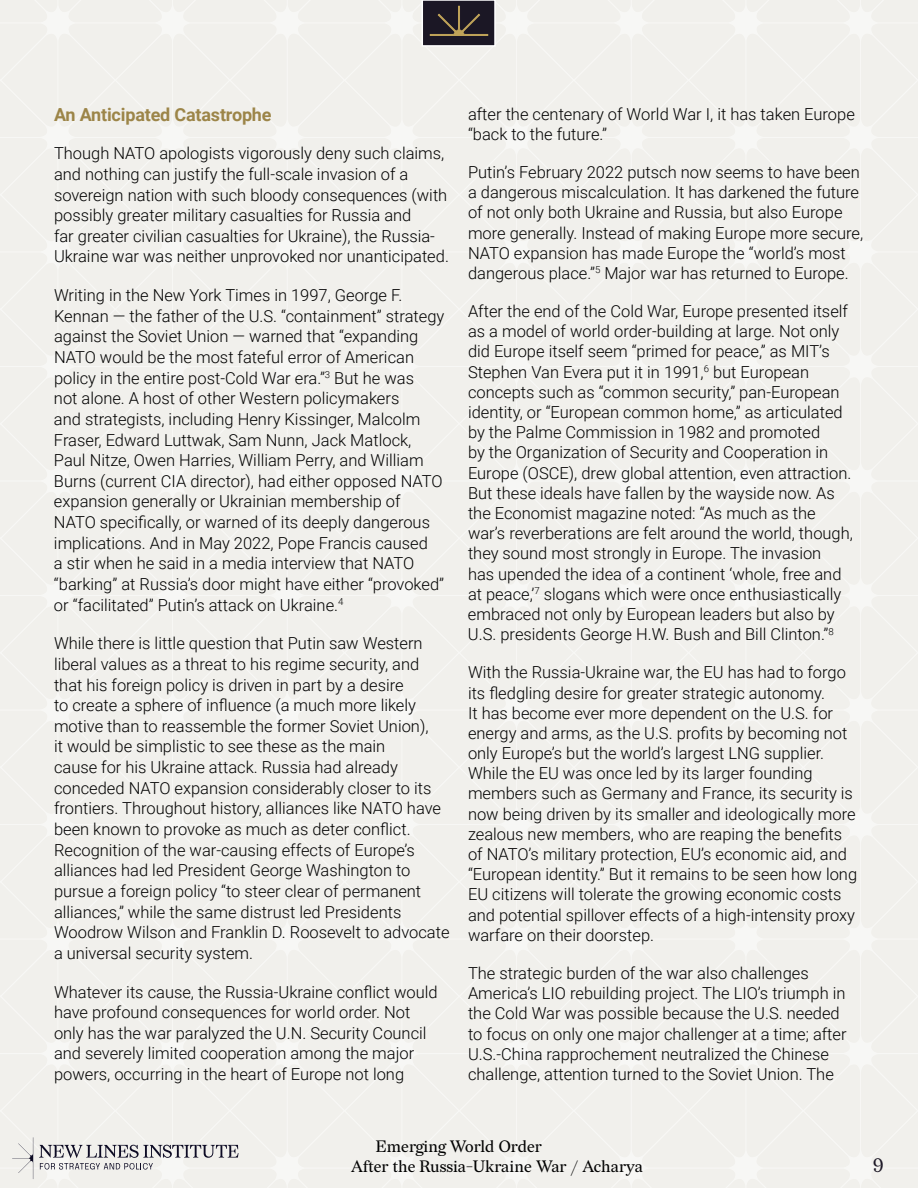
<style>
.page{position:relative;width:918px;height:1188px;background:#f1f0ec}
.page>*{position:absolute;margin:0;border:0;box-sizing:border-box;transform-origin:0 0}
.t1{font:19.5px "Redaction";color:#1b1725}
.t2{font:700 18px "Roboto";letter-spacing:-.01em;color:#9c8548}
.t3{font:300 16.5px/20.2px "Roboto";color:#000}
.t4{font:16.5px "Redaction";color:#000}
</style>
<div class="page">
<div style="left:422px;top:0;width:73px;height:46px;background:#1b1725"></div>
<div style="left:422px;top:0;width:74px;height:47px;border:2px solid #fff"></div>
<svg style="left:429px;top:5px;width:60px;height:31px"></svg>
<svg style="left:12px;top:1137px;width:21px;height:42px"></svg>
<svg style="left:39px;top:1145px;width:200px;height:25px"></svg>
<p class="t2" style="left:54px;top:102px;width:219px">An Anticipated Catastrophe</p>
<p class="t3" style="left:54px;top:142px;width:396px;line-height:20.7px">Though NATO apologists vigorously deny such claims, and nothing can justify the full-scale invasion of a sovereign nation with such bloody consequences (with possibly greater military casualties for Russia and<br>far greater civilian casualties for Ukraine), the Russia-Ukraine war was neither unprovoked nor unanticipated.</p>
<p class="t3" style="left:54px;top:284px;width:392px;line-height:20.7px">Writing in the New York Times in 1997, George F.<br>Kennan — the father of the U.S. “containment” strategy against the Soviet Union — warned that “expanding NATO would be the most fateful error of American policy in the entire post-Cold War era.”<sup>3</sup> But he was<br>not alone. A host of other Western policymakers<br>and strategists, including Henry Kissinger, Malcolm Fraser, Edward Luttwak, Sam Nunn, Jack Matlock, Paul Nitze, Owen Harries, William Perry, and William Burns (current CIA director), had either opposed NATO expansion generally or Ukrainian membership of NATO specifically, or warned of its deeply dangerous implications. And in May 2022, Pope Francis caused<br>a stir when he said in a media interview that NATO “barking” at Russia’s door might have either “provoked” or “facilitated” Putin’s attack on Ukraine.<sup>4</sup></p>
<p class="t3" style="left:54px;top:632px;width:397px;line-height:20.7px">While there is little question that Putin saw Western liberal values as a threat to his regime security, and that his foreign policy is driven in part by a desire<br>to create a sphere of influence (a much more likely motive than to reassemble the former Soviet Union),<br>it would be simplistic to see these as the main<br>cause for his Ukraine attack. Russia had already conceded NATO expansion considerably closer to its frontiers. Throughout history, alliances like NATO have been known to provoke as much as deter conflict.<br>Recognition of the war-causing effects of Europe’s alliances had led President George Washington to pursue a foreign policy “to steer clear of permanent alliances,” while the same distrust led Presidents Woodrow Wilson and Franklin D. Roosevelt to advocate a universal security system.</p>
<p class="t3" style="left:54px;top:981px;width:385px;line-height:20.7px">Whatever its cause, the Russia-Ukraine conflict would have profound consequences for world order. Not only has the war paralyzed the U.N. Security Council and severely limited cooperation among the major powers, occurring in the heart of Europe not long</p>
<p class="t3" style="left:468px;top:103px;width:388px">after the centenary of World War I, it has taken Europe “back to the future.”</p>
<p class="t3" style="left:468px;top:161px;width:397px">Putin’s February 2022 putsch now seems to have been a dangerous miscalculation. It has darkened the future of not only both Ukraine and Russia, but also Europe more generally. Instead of making Europe more secure, NATO expansion has made Europe the “world’s most dangerous place.”<sup>5</sup> Major war has returned to Europe.</p>
<p class="t3" style="left:468px;top:300px;width:387px">After the end of the Cold War, Europe presented itself as a model of world order-building at large. Not only did Europe itself seem “primed for peace,” as MIT’s Stephen Van Evera put it in 1991,<sup>6</sup> but European concepts such as “common security,” pan-European identity, or “European common home,” as articulated by the Palme Commission in 1982 and promoted<br>by the Organization of Security and Cooperation in Europe (OSCE), drew global attention, even attraction.<br>But these ideals have fallen by the wayside now. As the Economist magazine noted: “As much as the war’s reverberations are felt around the world, though, they sound most strongly in Europe. The invasion<br>has upended the idea of a continent ‘whole, free and at peace,’<sup>7</sup> slogans which were once enthusiastically embraced not only by European leaders but also by U.S. presidents George H.W. Bush and Bill Clinton.”<sup>8</sup></p>
<p class="t3" style="left:468px;top:662px;width:391px">With the Russia-Ukraine war, the EU has had to forgo its fledgling desire for greater strategic autonomy.<br>It has become ever more dependent on the U.S. for energy and arms, as the U.S. profits by becoming not only Europe’s but the world’s largest LNG supplier.<br>While the EU was once led by its larger founding members such as Germany and France, its security is now being driven by its smaller and ideologically more zealous new members, who are reaping the benefits of NATO’s military protection, EU’s economic aid, and “European identity.” But it remains to be seen how long EU citizens will tolerate the growing economic costs and potential spillover effects of a high-intensity proxy warfare on their doorstep.</p>
<p class="t3" style="left:468px;top:962px;width:380px">The strategic burden of the war also challenges America’s LIO rebuilding project. The LIO’s triumph in the Cold War was possible because the U.S. needed to focus on only one major challenger at a time; after U.S.-China rapprochement neutralized the Chinese challenge, attention turned to the Soviet Union. The</p>
<p class="t4" style="left:376px;top:1137px;width:168px">Emerging World Order</p>
<p class="t4" style="left:351px;top:1156px;width:293px">After the Russia-Ukraine War / Acharya</p>
<p class="t1" style="left:873px;top:1153px;width:13px">9</p>
</div>
